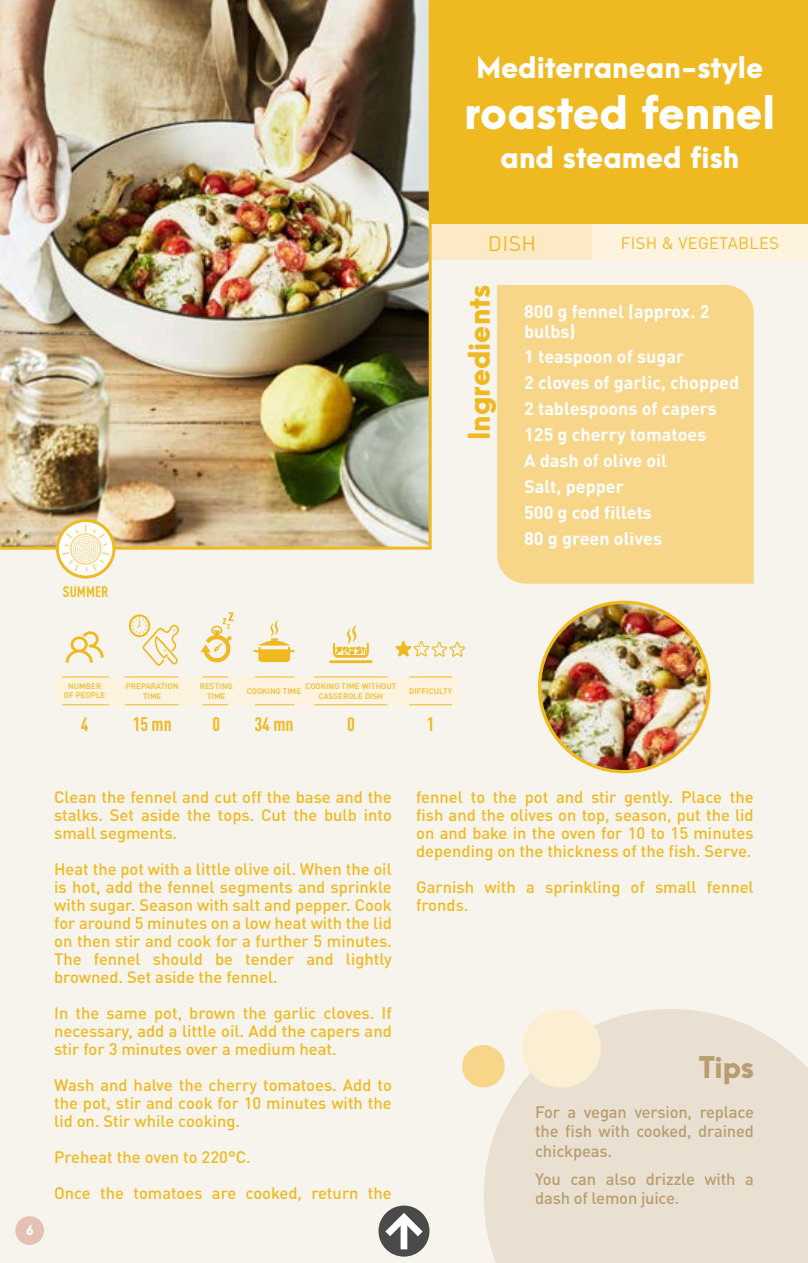
<style>
.page{position:relative;width:808px;height:1263px;background:#f7f4ee}
.page>*{position:absolute;margin:0;border:0;box-sizing:border-box;transform-origin:0 0}
.t1{font:800 42px "Arca Majora 3";color:#fff}
.t2{font:800 27px "Arca Majora 3";color:#fff}
.t3{font:800 27px "Arca Majora 3";color:#efba21}
.t4{font:800 27px "Arca Majora 3";color:#b89e6f}
.t5{font:21px "DIN Pro";color:#efba21}
.t6{font:700 condensed 19.35px "DIN Pro";color:#efba21}
.t7{font:700 18px/26px "DIN Pro";color:#fff}
.t8{font:500 16.5px/18px "DIN Pro";color:#efba21;text-align:justify}
.t9{font:500 16.5px/19.5px "DIN Pro";letter-spacing:-.01em;color:#b89e6f;text-align:justify}
.t10{font:16.5px "DIN Pro";letter-spacing:.02em;color:#efba21}
.t11{font:700 condensed 15px "DIN Pro";letter-spacing:.01em;color:#efba21}
.t12{font:800 12px "Arca Majora 3";color:#fff}
.t13{font:500 7.95px/9.6px "DIN Pro";letter-spacing:.01em;color:#efba21;text-align:center}
</style>
<div class="page">
<img style="left:0;top:0;width:432px;height:550px">
<svg style="left:484px;top:1009px;width:324px;height:254px;background:#eae1d4"></svg>
<div style="left:522px;top:1009px;width:79px;height:78px;background:#fceed3;border-radius:50%"></div>
<div style="left:462px;top:1045px;width:43px;height:42px;background:#f7d689;border-radius:50%"></div>
<div style="left:378px;top:1205px;width:51px;height:51px;background:#4a4a49;border-radius:50%"></div>
<div style="left:401px;top:1220px;width:6px;height:29px;background:#fff"></div>
<svg style="left:378px;top:1208px;width:52px;height:35px"></svg>
<div style="left:497px;top:285px;width:257px;height:299px;background:#f7d689"></div>
<div style="left:432px;top:224px;width:160px;height:36px;background:#fceac7"></div>
<div style="left:592px;top:224px;width:216px;height:36px;background:#fdf3de"></div>
<div style="left:432px;top:0;width:376px;height:224px;background:#efba21"></div>
<div style="left:56px;top:677px;width:402px;height:27px;background:#fdf3de"></div>
<svg style="left:395px;top:641px;width:70px;height:16px"></svg>
<svg style="left:66px;top:631px;width:38px;height:32px"></svg>
<svg style="left:254px;top:620px;width:41px;height:42px"></svg>
<svg style="left:129px;top:614px;width:50px;height:52px"></svg>
<hr style="left:329px;top:660px;width:43px;height:3px;background:#efba21">
<svg style="left:333px;top:624px;width:36px;height:34px"></svg>
<hr style="left:62px;top:676px;width:47px;height:1px;background:#efba21">
<hr style="left:125px;top:676px;width:54px;height:1px;background:#efba21">
<svg style="left:203px;top:676px;width:25px;height:1px"></svg>
<hr style="left:255px;top:676px;width:40px;height:1px;background:#efba21">
<hr style="left:314px;top:676px;width:73px;height:1px;background:#efba21">
<hr style="left:409px;top:676px;width:43px;height:1px;background:#efba21">
<hr style="left:62px;top:704px;width:47px;height:1px;background:#efba21">
<hr style="left:125px;top:704px;width:54px;height:1px;background:#efba21">
<svg style="left:203px;top:704px;width:25px;height:1px"></svg>
<hr style="left:255px;top:704px;width:40px;height:1px;background:#efba21">
<hr style="left:314px;top:704px;width:73px;height:1px;background:#efba21">
<hr style="left:409px;top:704px;width:43px;height:1px;background:#efba21">
<svg style="left:200px;top:612px;width:34px;height:50px"></svg>
<img style="left:540px;top:602px;width:169px;height:170px;border-radius:85px">
<svg style="left:57px;top:520px;width:57px;height:57px"></svg>
<svg style="left:62px;top:524px;width:48px;height:47px"></svg>
<div style="left:56px;top:519px;width:59px;height:59px;border:3px solid #efba21;border-radius:50%"></div>
<div style="left:15px;top:1216px;width:29px;height:29px;background:#e4c1b2;border-radius:50%"></div>
<p class="t11" style="left:63px;top:580px;width:47px">SUMMER</p>
<h2 class="t2" style="left:476px;top:43px;width:288px">Mediterranean-style</h2>
<h1 class="t1" style="left:464px;top:74px;width:313px">roasted fennel</h1>
<h2 class="t2" style="left:500px;top:133px;width:240px">and steamed fish</h2>
<p class="t5" style="left:488px;top:226px;width:50px">DISH</p>
<p class="t10" style="left:621px;top:230px;width:160px">FISH &amp; VEGETABLES</p>
<h2 class="t3" style="left:455px;top:440px;width:157px;rotate:-90deg">Ingredients</h2>
<p class="t7" style="left:524px;top:300px;width:187px;line-height:19.5px">800 g fennel (approx. 2 bulbs)</p>
<p class="t7" style="left:524px;top:342px;width:216px">1 teaspoon of sugar<br>2 cloves of garlic, chopped<br>2 tablespoons of capers<br>125 g cherry tomatoes<br>A dash of olive oil<br>Salt, pepper<br>500 g cod fillets<br>80 g green olives</p>
<p class="t13" style="left:64px;top:680px;width:43px">NUMBER<br>OF PEOPLE</p>
<p class="t13" style="left:200px;top:681px;width:34px">RESTING<br>TIME</p>
<p class="t13" style="left:409px;top:685px;width:45px">DIFFICULTY</p>
<p class="t13" style="left:126px;top:681px;width:54px">PREPARATION<br>TIME</p>
<p class="t13" style="left:305px;top:681px;width:92px">COOKING TIME WITHOUT<br>CASSEROLE DISH</p>
<p class="t13" style="left:247px;top:685px;width:56px">COOKING TIME</p>
<p class="t6" style="left:81px;top:709px;width:9px">4</p>
<p class="t6" style="left:133px;top:709px;width:41px">15 mn</p>
<p class="t6" style="left:212px;top:709px;width:9px">0</p>
<p class="t6" style="left:254px;top:709px;width:41px">34 mn</p>
<p class="t6" style="left:347px;top:709px;width:9px">0</p>
<p class="t6" style="left:427px;top:709px;width:9px">1</p>
<p class="t12" style="left:26px;top:1219px;width:9px">6</p>
<p class="t8" style="left:54px;top:786px;width:339px">Clean the fennel and cut off the base and the stalks. Set aside the tops. Cut the bulb into small segments.</p>
<p class="t8" style="left:54px;top:858px;width:339px">Heat the pot with a little olive oil. When the oil is hot, add the fennel segments and sprinkle with sugar. Season with salt and pepper. Cook for around 5 minutes on a low heat with the lid on then stir and cook for a further 5 minutes.<br>The fennel should be tender and lightly browned. Set aside the fennel.</p>
<p class="t8" style="left:54px;top:1002px;width:339px">In the same pot, brown the garlic cloves. If necessary, add a little oil. Add the capers and stir for 3 minutes over a medium heat.</p>
<p class="t8" style="left:54px;top:1074px;width:339px">Wash and halve the cherry tomatoes. Add to the pot, stir and cook for 10 minutes with the lid on. Stir while cooking.</p>
<p class="t8" style="left:54px;top:1137px;width:339px;line-height:36px">Preheat the oven to 220°C.<br>Once the tomatoes are cooked, return the</p>
<p class="t8" style="left:416px;top:786px;width:339px">fennel to the pot and stir gently. Place the fish and the olives on top, season, put the lid on and bake in the oven for 10 to 15 minutes depending on the thickness of the fish. Serve.</p>
<p class="t8" style="left:416px;top:876px;width:339px">Garnish with a sprinkling of small fennel fronds.</p>
<h2 class="t4" style="left:699px;top:1043px;width:57px">Tips</h2>
<p class="t9" style="left:535px;top:1100px;width:220px">For a vegan version, replace the fish with cooked, drained chickpeas.</p>
<p class="t9" style="left:535px;top:1167px;width:220px">You can also drizzle with a dash of lemon juice.</p>
</div>
